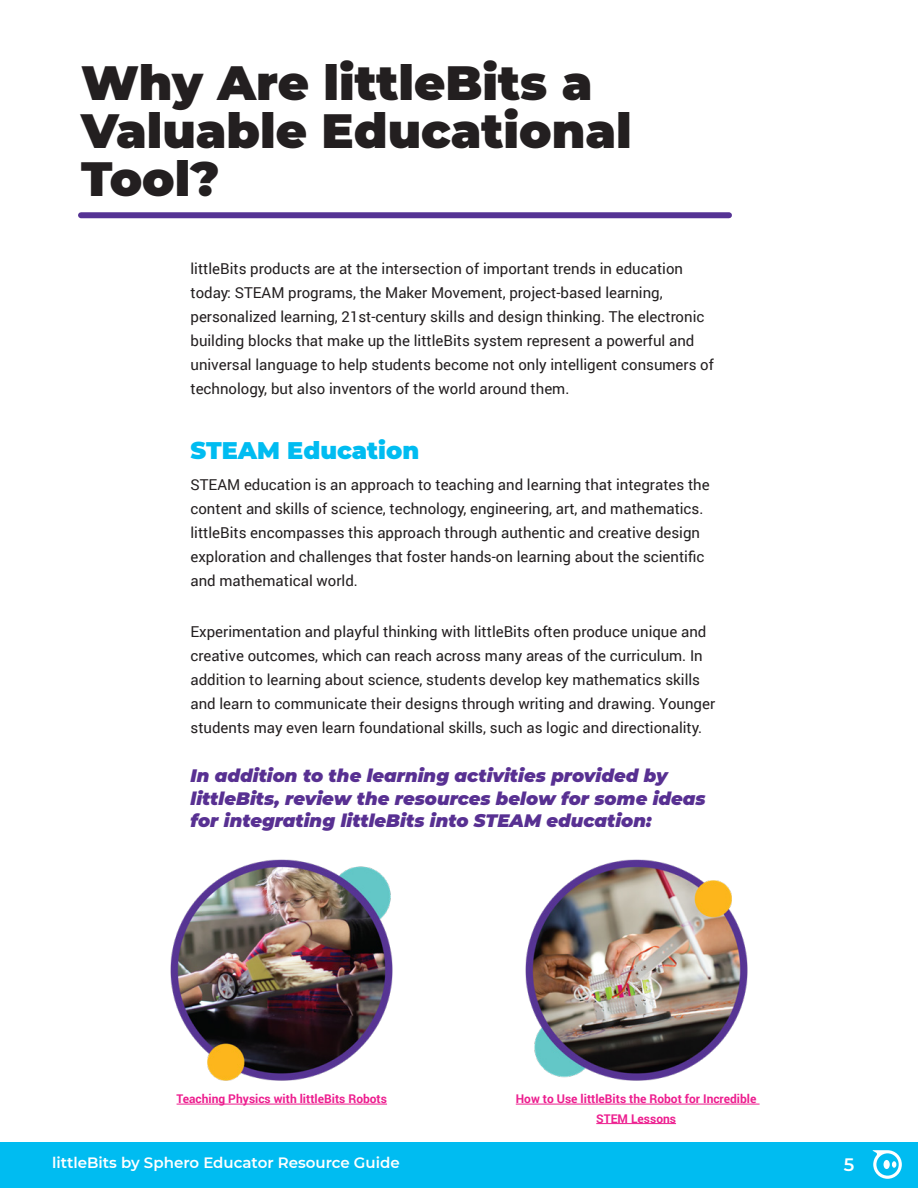
<style>
.page{position:relative;width:918px;height:1188px;background:#fff}
.page>*{position:absolute;margin:0;border:0;box-sizing:border-box;transform-origin:0 0}
.Heading_1{font:900 48px/48px "Montserrat";color:#231f20}
.Heading_2{font:900 24px "Montserrat";color:#00bcf1}
.Purple_Subhead{font:italic 900 18px/22.5px "Montserrat";color:#583092}
.t1{font:600 18px "Montserrat";color:#fff}
.Paragraph{font:15px/24px "Roboto";color:#231f20}
.t2{font:600 15px "Montserrat";color:#fff}
.Two_Column_Small{font:700 12px/19.5px "Roboto";color:#ed1e8f;text-align:center}
</style>
<div class="page">
<div style="left:0;top:1143px;width:918px;height:45px;background:#00bcf1"></div>
<svg style="left:872px;top:1150px;width:30px;height:29px"></svg>
<div style="left:884px;top:1160px;width:6px;height:9px;background:#fff;border-radius:50%"></div>
<div style="left:81px;top:212px;width:648px;height:6px;background:#553394"></div>
<hr style="left:177px;top:1104px;width:210px;height:1px;background:#ed1e8f">
<hr style="left:516px;top:1104px;width:244px;height:1px;background:#ed1e8f">
<hr style="left:596px;top:1123px;width:80px;height:1px;background:#ed1e8f">
<img style="left:171px;top:859px;width:222px;height:222px">
<img style="left:525px;top:859px;width:222px;height:222px">
<p class="Heading_1" style="left:81px;top:56px;width:552px">Why Are littleBits a<br>Valuable Educational<br>Tool?</p>
<p class="Paragraph" style="left:190px;top:257px;width:525px">littleBits products are at the intersection of important trends in education today: STEAM programs, the Maker Movement, project-based learning, personalized learning, 21st-century skills and design thinking. The electronic building blocks that make up the littleBits system represent a powerful and universal language to help students become not only intelligent consumers of technology, but also inventors of the world around them.</p>
<p class="Heading_2" style="left:190px;top:432px;width:230px">STEAM Education</p>
<p class="Paragraph" style="left:190px;top:472px;width:521px">STEAM education is an approach to teaching and learning that integrates the content and skills of science, technology, engineering, art, and mathematics. littleBits encompasses this approach through authentic and creative design exploration and challenges that foster hands-on learning about the scientific and mathematical world.</p>
<p class="Paragraph" style="left:190px;top:619px;width:526px">Experimentation and playful thinking with littleBits often produce unique and creative outcomes, which can reach across many areas of the curriculum. In addition to learning about science, students develop key mathematics skills and learn to communicate their designs through writing and drawing. Younger students may even learn foundational skills, such as logic and directionality.</p>
<p class="Purple_Subhead" style="left:191px;top:763px;width:517px">In addition to the learning activities provided by littleBits, review the resources below for some ideas for integrating littleBits into STEAM education:</p>
<p class="Two_Column_Small" style="left:177px;top:1089px;width:212px">Teaching Physics with littleBits Robots</p>
<p class="Two_Column_Small" style="left:516px;top:1089px;width:242px">How to Use littleBits the Robot for Incredible<br>STEM Lessons</p>
<p class="t2" style="left:52px;top:1152px;width:349px">littleBits by Sphero Educator Resource Guide</p>
<p class="t1" style="left:844px;top:1151px;width:12px">5</p>
</div>
